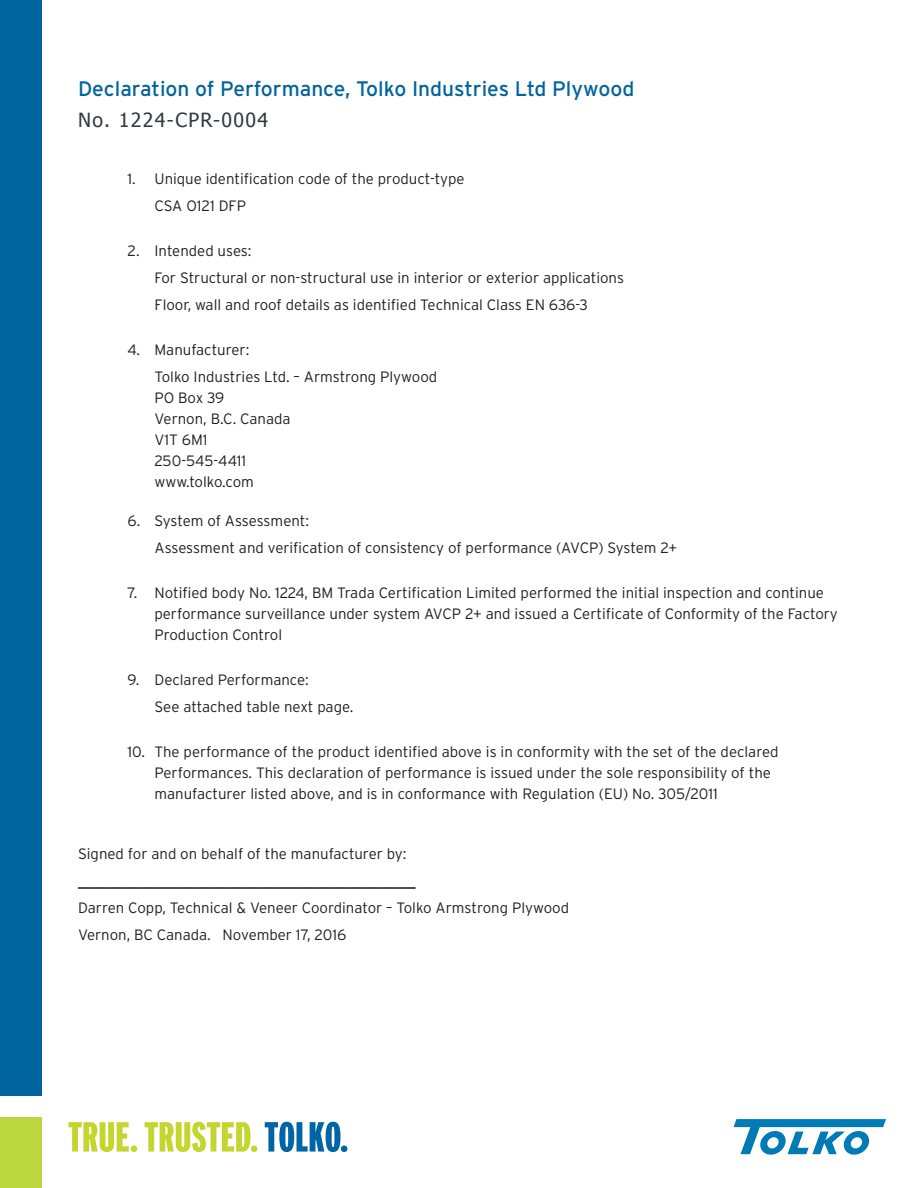
<style>
.page{position:relative;width:918px;height:1188px;background:#fff}
.page>*{position:absolute;margin:0;border:0;box-sizing:border-box;transform-origin:0 0}
.t1{font:21px "Interstate";color:#00649e}
.Subtitle{font:19.5px "Tahoma";letter-spacing:.07em;color:#2f3b41}
.Numbered_List{font:300 15px/21px "Interstate";color:#231f20}
.Indented_paragraph{font:300 15px "Interstate";color:#231f20}
.Paragraphs{font:300 15px "Interstate";color:#231f20}
</style>
<div class="page">
<div style="left:0;top:0;width:41px;height:1095px;background:#00649e"></div>
<div style="left:0;top:1118px;width:41px;height:70px;background:#bcd63f"></div>
<svg style="left:734px;top:1119px;width:152px;height:36px"></svg>
<svg style="left:68px;top:1122px;width:69px;height:30px"></svg>
<svg style="left:145px;top:1122px;width:112px;height:30px"></svg>
<svg style="left:265px;top:1122px;width:82px;height:30px"></svg>
<hr style="left:78px;top:888px;width:338px;height:1px;background:#231f20">
<p class="t1" style="left:78px;top:76px;width:558px">Declaration of Performance, Tolko Industries Ltd Plywood</p>
<p class="Subtitle" style="left:78px;top:107px;width:192px">No. 1224-CPR-0004</p>
<p class="Numbered_List" style="left:128px;top:168px;width:339px">1. Unique identification code of the product-type</p>
<p class="Indented_paragraph" style="left:154px;top:197px;width:93px">CSA O121 DFP</p>
<p class="Numbered_List" style="left:128px;top:240px;width:126px">2. Intended uses:</p>
<p class="Indented_paragraph" style="left:154px;top:269px;width:471px">For Structural or non-structural use in interior or exterior applications</p>
<p class="Indented_paragraph" style="left:154px;top:296px;width:435px">Floor, wall and roof details as identified Technical Class EN 636-3</p>
<p class="Numbered_List" style="left:128px;top:339px;width:123px">4. Manufacturer:</p>
<p class="Indented_paragraph" style="left:154px;top:368px;width:284px">Tolko Industries Ltd. – Armstrong Plywood</p>
<p class="Indented_paragraph" style="left:154px;top:389px;width:71px">PO Box 39</p>
<p class="Indented_paragraph" style="left:154px;top:410px;width:138px">Vernon, B.C. Canada</p>
<p class="Indented_paragraph" style="left:154px;top:431px;width:55px">V1T 6M1</p>
<p class="Indented_paragraph" style="left:154px;top:452px;width:93px">250-545-4411</p>
<p class="Indented_paragraph" style="left:154px;top:473px;width:101px">www.tolko.com</p>
<p class="Numbered_List" style="left:128px;top:510px;width:183px">6. System of Assessment:</p>
<p class="Indented_paragraph" style="left:154px;top:539px;width:524px">Assessment and verification of consistency of performance (AVCP) System 2+</p>
<p class="Numbered_List" style="left:154px;top:582px;width:685px;text-indent:-27px">7. Notified body No. 1224, BM Trada Certification Limited performed the initial inspection and continue performance surveillance under system AVCP 2+ and issued a Certificate of Conformity of the Factory<br>Production Control</p>
<p class="Numbered_List" style="left:128px;top:669px;width:183px">9. Declared Performance:</p>
<p class="Indented_paragraph" style="left:154px;top:698px;width:200px">See attached table next page.</p>
<p class="Numbered_List" style="left:154px;top:741px;width:626px;text-indent:-27px">10. The performance of the product identified above is in conformity with the set of the declared<br>Performances. This declaration of performance is issued under the sole responsibility of the manufacturer listed above, and is in conformance with Regulation (EU) No. 305/2011</p>
<p class="Paragraphs" style="left:78px;top:845px;width:330px">Signed for and on behalf of the manufacturer by:</p>
<p class="Paragraphs" style="left:78px;top:872px;width:339px">_____________________________________________</p>
<p class="Paragraphs" style="left:78px;top:899px;width:493px">Darren Copp, Technical &amp; Veneer Coordinator – Tolko Armstrong Plywood</p>
<p class="Paragraphs" style="left:78px;top:926px;width:270px">Vernon, BC Canada. November 17, 2016</p>
</div>
